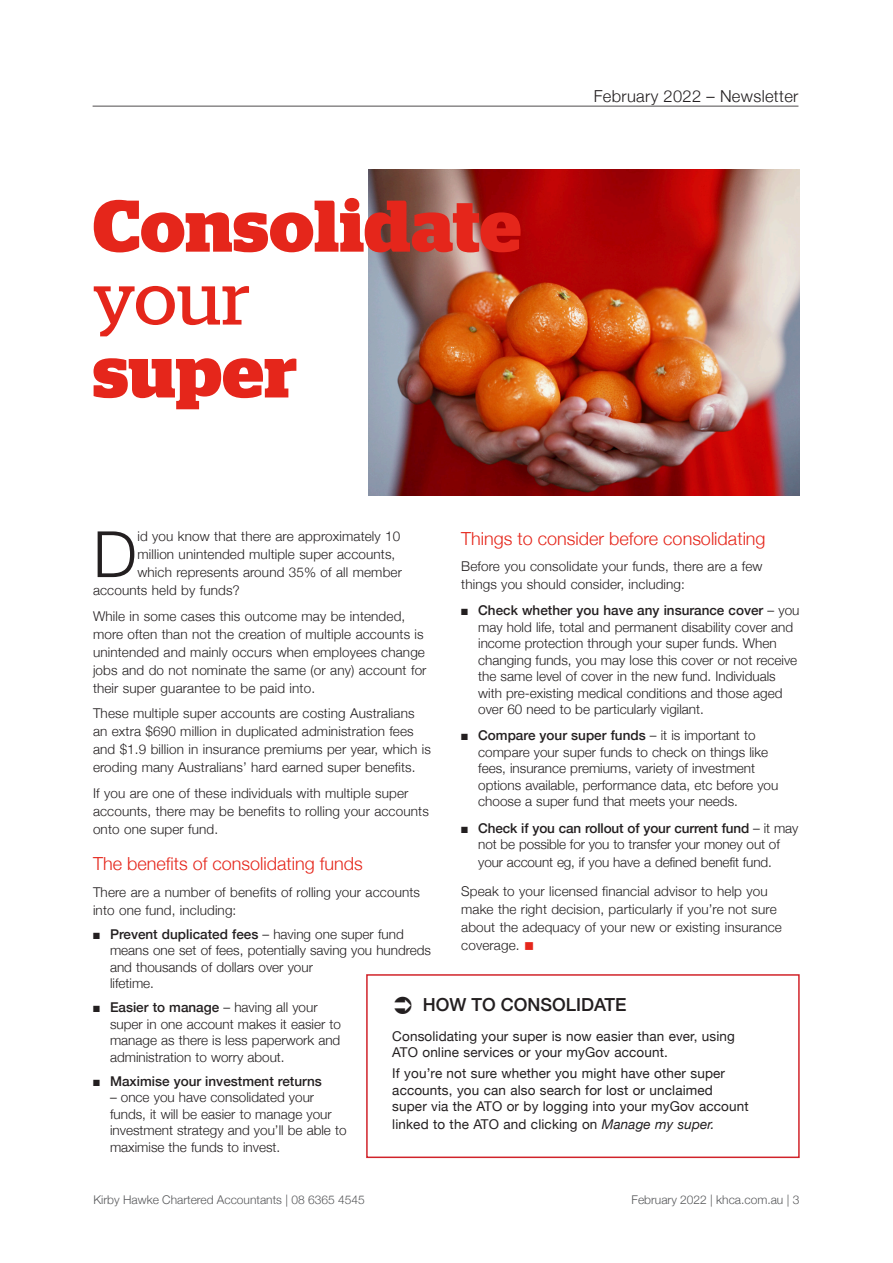
<style>
.page{position:relative;width:893px;height:1263px;background:#fff}
.page>*{position:absolute;margin:0;border:0;box-sizing:border-box;transform-origin:0 0}
.t1{font:700 72.9px "Stag";letter-spacing:.01em;color:#e5261b}
.t2{font:72.9px "Stag";color:#e5261b}
.t3{font:300 63.9px "Helvetica Neue";color:#231f20}
.t4{font:300 18px "Helvetica Neue";color:#e5261b}
.t5{font:500 18px "Helvetica Neue";color:#231f20}
.t6{font:300 16.5px "Helvetica Neue";letter-spacing:.02em;color:#231f20}
.t7{font:300 13.5px/16.5px "Helvetica Neue";letter-spacing:.01em;color:#231f20}
.t8{font:13.5px/16.5px "Helvetica Neue";letter-spacing:.01em;color:#231f20}
.t9{font:300 13.5px/16.5px "Helvetica Neue";letter-spacing:-.01em;color:#231f20;text-align:center}
.t10{font:500 13.5px "Helvetica Neue";color:#231f20}
.t11{font:300 12px "Helvetica Neue";color:#57585a}
.s1{font-weight:500}
.s2{color:#e5261b}
.s3{font-style:italic}
</style>
<div class="page">
<hr style="left:93px;top:106px;width:705px;height:1px;background:#231f20">
<div style="left:366px;top:974px;width:434px;height:184px;border:2px solid #d1232a"></div>
<img style="left:368px;top:169px;width:432px;height:326px">
<h1 class="t1" style="left:93px;top:183px;width:430px">Consolidate</h1>
<h1 class="t2" style="left:93px;top:257px;width:159px">your</h1>
<h1 class="t1" style="left:93px;top:329px;width:206px">super</h1>
<p class="t6" style="left:594px;top:83px;width:206px">February 2022 – Newsletter</p>
<h2 class="t3" style="left:93px;top:503px;width:45px">D</h2>
<p class="t7" style="left:137px;top:527px;width:264px">id you know that there are approximately 10</p>
<h3 class="t4" style="left:461px;top:524px;width:306px">Things to consider before consolidating</h3>
<p class="t7" style="left:461px;top:556px;width:303px;line-height:18px">Before you consolidate your funds, there are a few things you should consider, including:</p>
<p class="t7" style="left:478px;top:601px;width:323px;text-indent:-17px">■ <span class="s1">Check whether you have any insurance cover</span> – you may hold life, total and permanent disability cover and income protection through your super funds. When changing funds, you may lose this cover or not receive the same level of cover in the new fund. Individuals with pre-existing medical conditions and those aged over 60 need to be particularly vigilant.</p>
<p class="t7" style="left:478px;top:726px;width:302px;text-indent:-17px">■ <span class="s1">Compare your super funds</span> – it is important to compare your super funds to check on things like fees, insurance premiums, variety of investment options available, performance data, etc before you choose a super fund that meets your needs.</p>
<p class="t9" style="left:461px;top:819px;width:339px">■ <span class="s1">Check if you can rollout of your current fund</span> – it may not be possible for you to transfer your money out of</p>
<p class="t7" style="left:461px;top:847px;width:312px;line-height:28.5px;text-indent:17px">your account eg, if you have a defined benefit fund.<br>Speak to your licensed financial advisor to help you</p>
<p class="t7" style="left:461px;top:899px;width:322px;line-height:18px">make the right decision, particularly if you’re not sure about the adequacy of your new or existing insurance coverage. <span class="s2">■</span></p>
<p class="t7" style="left:137px;top:545px;width:259px">million unintended multiple super accounts,</p>
<p class="t7" style="left:137px;top:563px;width:266px">which represents around 35% of all member</p>
<p class="t7" style="left:93px;top:581px;width:148px">accounts held by funds?</p>
<p class="t7" style="left:93px;top:606px;width:335px;line-height:18px">While in some cases this outcome may be intended, more often than not the creation of multiple accounts is unintended and mainly occurs when employees change jobs and do not nominate the same (or any) account for their super guarantee to be paid into.</p>
<p class="t7" style="left:93px;top:703px;width:339px;line-height:18px">These multiple super accounts are costing Australians an extra $690 million in duplicated administration fees and $1.9 billion in insurance premiums per year, which is eroding many Australians’ hard earned super benefits.</p>
<p class="t7" style="left:93px;top:783px;width:337px;line-height:18px">If you are one of these individuals with multiple super accounts, there may be benefits to rolling your accounts onto one super fund.</p>
<h3 class="t4" style="left:93px;top:849px;width:271px">The benefits of consolidating funds</h3>
<p class="t7" style="left:93px;top:882px;width:329px;line-height:18px">There are a number of benefits of rolling your accounts into one fund, including:</p>
<p class="t7" style="left:110px;top:925px;width:323px;text-indent:-17px">■ <span class="s1">Prevent duplicated fees</span> – having one super fund means one set of fees, potentially saving you hundreds and thousands of dollars over your<br>lifetime.</p>
<p class="t7" style="left:110px;top:998px;width:232px;text-indent:-17px">■ <span class="s1">Easier to manage</span> – having all your super in one account makes it easier to manage as there is less paperwork and administration to worry about.</p>
<p class="t10" style="left:93px;top:1070px;width:230px">■ Maximise your investment returns</p>
<p class="t7" style="left:110px;top:1088px;width:238px">– once you have consolidated your funds, it will be easier to manage your investment strategy and you’ll be able to maximise the funds to invest.</p>
<h3 class="t5" style="left:423px;top:990px;width:205px">HOW TO CONSOLIDATE</h3>
<p class="t8" style="left:392px;top:1028px;width:344px">Consolidating your super is now easier than ever, using<br>ATO online services or your myGov account.</p>
<p class="t8" style="left:392px;top:1066px;width:358px">If you’re not sure whether you might have other super accounts, you can also search for lost or unclaimed super via the ATO or by logging into your myGov account</p>
<p class="t8" style="left:392px;top:1117px;width:324px">linked to the ATO and clicking on <span class="s3">Manage my super.</span></p>
<p class="t11" style="left:94px;top:1190px;width:273px">Kirby Hawke Chartered Accountants | 08 6365 4545</p>
<p class="t11" style="left:632px;top:1190px;width:169px">February 2022 | khca.com.au | 3</p>
</div>
